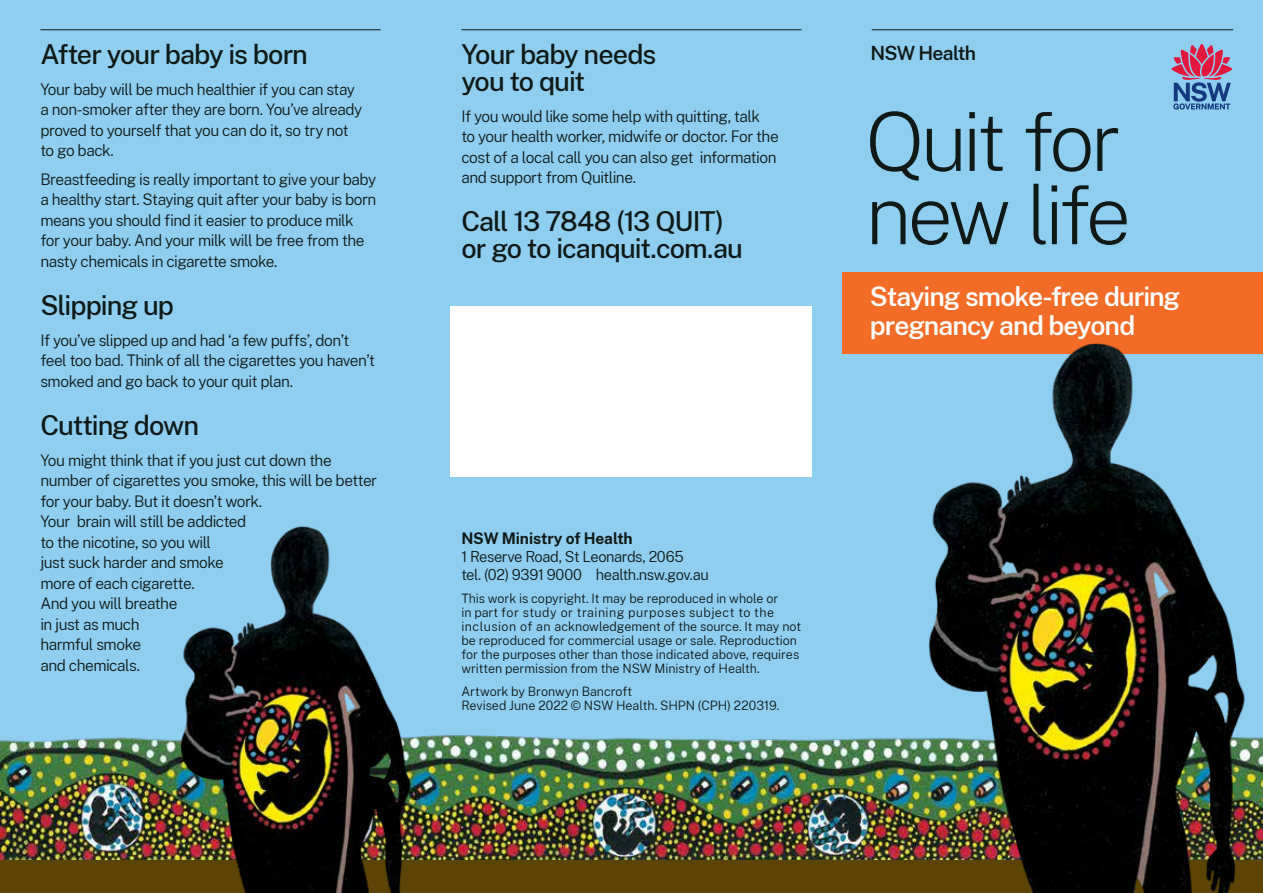
<style>
.page{position:relative;width:1263px;height:893px;background:#90cef0}
.page>*{position:absolute;margin:0;border:0;box-sizing:border-box;transform-origin:0 0}
.t1{font:200 81.45px/73.3px "Public Sans";letter-spacing:-.06em;color:#0f1a18}
.t2{font:500 27px/27px "Public Sans";letter-spacing:-.035em;color:#0f1a18}
.t3{font:600 26.4px/29.1px "Public Sans";letter-spacing:-.035em;color:#fff}
.t4{font:600 19.35px "Public Sans";letter-spacing:-.04em;color:#0f1a18}
.t5{font:300 15.75px/20.5px "Public Sans";letter-spacing:-.03em;color:#0f1a18}
.t6{font:700 15.75px "Public Sans";letter-spacing:-.01em;color:#0f1a18}
.t7{font:300 15px/18px "Public Sans";letter-spacing:-.03em;color:#0f1a18}
.t8{font:300 12.75px/14px "Public Sans";color:#0f1a18}
</style>
<div class="page">
<img style="left:0;top:735px;width:911px;height:126px">
<div style="left:0;top:861px;width:1263px;height:32px;background:#5c4407"></div>
<svg style="left:1171px;top:44px;width:61px;height:66px"></svg>
<div style="left:842px;top:272px;width:421px;height:81px;background:#f36c27"></div>
<div style="left:451px;top:306px;width:361px;height:170px;background:#fff"></div>
<hr style="left:872px;top:29px;width:361px;height:1px;background:#0f1a18">
<img style="left:168px;top:526px;width:255px;height:367px">
<img style="left:911px;top:343px;width:352px;height:550px">
<hr style="left:461px;top:29px;width:340px;height:1px;background:#0f1a18">
<hr style="left:40px;top:29px;width:341px;height:1px;background:#0f1a18">
<h2 class="t2" style="left:40px;top:39px;width:269px">After your baby is born</h2>
<p class="t5" style="left:40px;top:78px;width:323px">Your baby will be much healthier if you can stay a non-smoker after they are born. You’ve already proved to yourself that you can do it, so try not to go back.</p>
<p class="t5" style="left:40px;top:168px;width:338px">Breastfeeding is really important to give your baby a healthy start. Staying quit after your baby is born means you should find it easier to produce milk for your baby. And your milk will be free from the nasty chemicals in cigarette smoke.</p>
<h2 class="t2" style="left:40px;top:290px;width:135px">Slipping up</h2>
<p class="t5" style="left:40px;top:329px;width:336px">If you’ve slipped up and had ‘a few puffs’, don’t feel too bad. Think of all the cigarettes you haven’t smoked and go back to your quit plan.</p>
<h2 class="t2" style="left:40px;top:410px;width:160px">Cutting down</h2>
<p class="t5" style="left:40px;top:449px;width:338px">You might think that if you just cut down the number of cigarettes you smoke, this will be better for your baby. But it doesn’t work.<br>Your brain will still be addicted<br>to the nicotine, so you will<br>just suck harder and smoke<br>more of each cigarette.<br>And you will breathe<br>in just as much<br>harmful smoke<br>and chemicals.</p>
<h2 class="t2" style="left:461px;top:39px;width:196px">Your baby needs you to quit</h2>
<p class="t5" style="left:461px;top:105px;width:319px">If you would like some help with quitting, talk<br>to your health worker, midwife or doctor. For the cost of a local call you can also get information and support from Quitline.</p>
<h2 class="t2" style="left:461px;top:207px;width:283px">Call 13 7848 (13 QUIT) or go to icanquit.com.au</h2>
<p class="t4" style="left:870px;top:39px;width:107px">NSW Health</p>
<h1 class="t1" style="left:865px;top:102px;width:267px">Quit for new life</h1>
<h3 class="t3" style="left:870px;top:281px;width:312px">Staying smoke-free during pregnancy and beyond</h3>
<p class="t6" style="left:461px;top:527px;width:173px">NSW Ministry of Health</p>
<p class="t7" style="left:461px;top:547px;width:249px">1 Reserve Road, St Leonards, 2065<br>tel. (02) 9391 9000 health.nsw.gov.au</p>
<p class="t8" style="left:461px;top:591px;width:341px">This work is copyright. It may be reproduced in whole or<br>in part for study or training purposes subject to the inclusion of an acknowledgement of the source. It may not be reproduced for commercial usage or sale. Reproduction for the purposes other than those indicated above, requires written permission from the NSW Ministry of Health.</p>
<p class="t8" style="left:461px;top:683px;width:319px">Artwork by Bronwyn Bancroft<br>Revised June 2022 © NSW Health. SHPN (CPH) 220319.</p>
</div>
